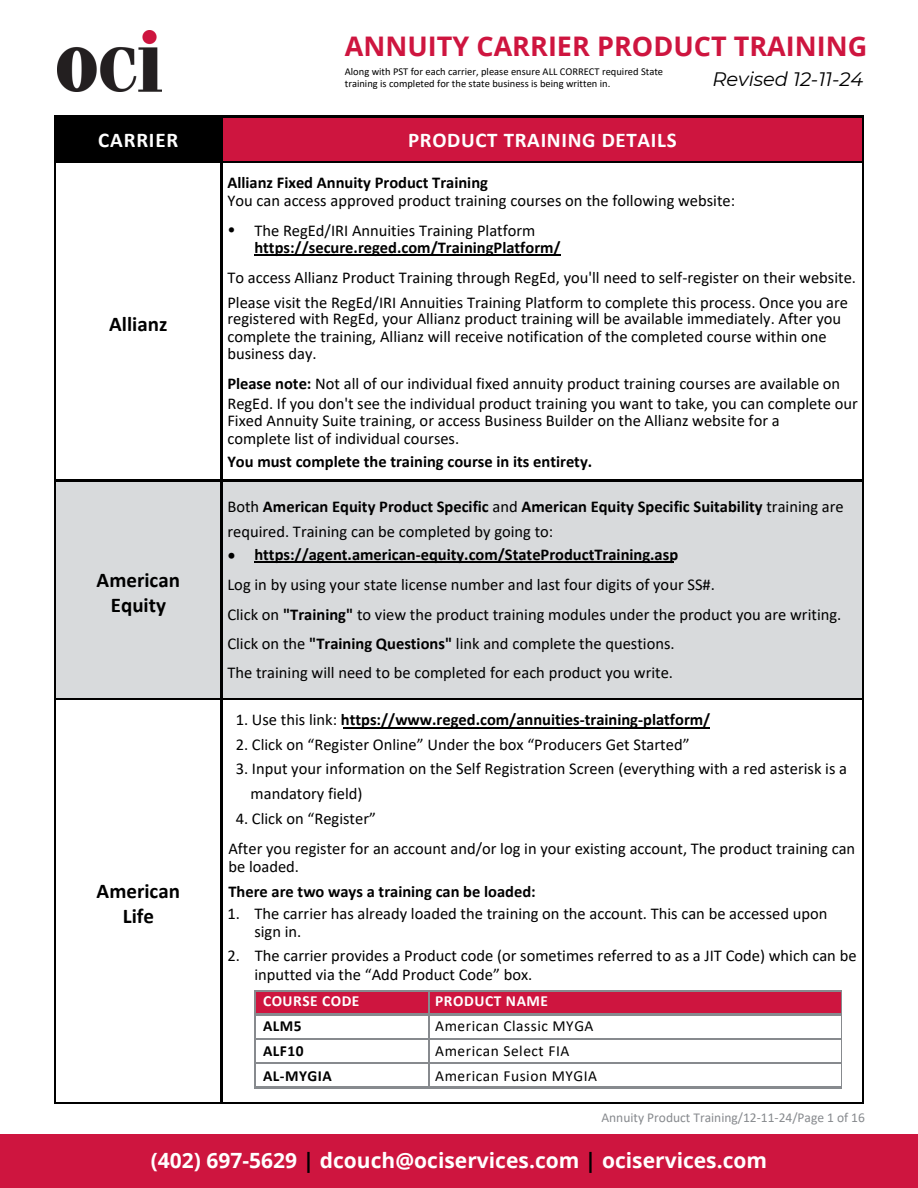
<style>
.page{position:relative;width:918px;height:1188px;background:#fff}
.page>*{position:absolute;margin:0;border:0;box-sizing:border-box;transform-origin:0 0}
.t1{font:700 27px "Open Sans";color:#ce153f}
.t2{font:700 21px "Open Sans";color:#fff}
.t3{font:700 21px "Calibri";color:#000}
.t4{font:700 21px "Calibri";letter-spacing:.035em;color:#fff}
.t5{font:italic 19.5px "Montserrat";letter-spacing:-.005em;color:#000}
.t6{font:16.5px/18px "Calibri";color:#000}
.t7{font:700 16.5px/24.8px "Calibri";color:#000}
.t8{font:15.45px/24.8px "Calibri";letter-spacing:.035em;color:#000}
.t9{font:700 15.45px/24.8px "Calibri";letter-spacing:.03em;color:#000}
.t10{font:13.5px "Calibri";color:#878a8e}
.t11{font:10.5px/12.3px "Calibri";color:#000}
.s1{font-weight:700}
.s2{font-weight:400}
.s3{color:#fff}
.s4{font-weight:700;color:#fff}
.s5{color:#000}
</style>
<div class="page">
<div style="left:0;top:1134px;width:918px;height:54px;background:#ce153f"></div>
<div style="left:55px;top:116px;width:166px;height:46px;background:#000"></div>
<div style="left:221px;top:116px;width:642px;height:46px;background:#ce153f"></div>
<div style="left:56px;top:481px;width:806px;height:217px;background:#d8dadc"></div>
<svg style="left:220px;top:700px;width:622px;height:402px"></svg>
<hr style="left:54px;top:116px;width:167px;height:1px;background:#000">
<hr style="left:54px;top:117px;width:2px;height:44px;background:#000">
<hr style="left:221px;top:116px;width:643px;height:1px;background:#000">
<hr style="left:221px;top:117px;width:1px;height:44px;background:#000">
<hr style="left:862px;top:117px;width:2px;height:44px;background:#000">
<hr style="left:54px;top:161px;width:167px;height:2px;background:#000">
<hr style="left:54px;top:163px;width:2px;height:317px;background:#000">
<hr style="left:221px;top:161px;width:643px;height:2px;background:#000">
<hr style="left:221px;top:163px;width:1px;height:317px;background:#000">
<hr style="left:862px;top:163px;width:2px;height:317px;background:#000">
<hr style="left:54px;top:480px;width:167px;height:1px;background:#000">
<hr style="left:54px;top:481px;width:2px;height:217px;background:#000">
<hr style="left:221px;top:480px;width:643px;height:1px;background:#000">
<hr style="left:221px;top:481px;width:1px;height:217px;background:#000">
<hr style="left:862px;top:481px;width:2px;height:217px;background:#000">
<hr style="left:54px;top:698px;width:167px;height:2px;background:#000">
<hr style="left:54px;top:700px;width:2px;height:402px;background:#000">
<hr style="left:221px;top:698px;width:643px;height:2px;background:#000">
<hr style="left:221px;top:700px;width:1px;height:402px;background:#000">
<hr style="left:862px;top:700px;width:2px;height:402px;background:#000">
<hr style="left:54px;top:1102px;width:167px;height:2px;background:#000">
<hr style="left:221px;top:1102px;width:643px;height:2px;background:#000">
<hr style="left:254px;top:254px;width:307px;height:1px;background:#000">
<hr style="left:254px;top:561px;width:420px;height:2px;background:#000">
<hr style="left:343px;top:727px;width:366px;height:1px;background:#000">
<svg style="left:254px;top:991px;width:588px;height:97px"></svg>
<hr style="left:429px;top:1038px;width:412px;height:2px;background:#878a8e">
<hr style="left:429px;top:1062px;width:412px;height:2px;background:#878a8e">
<hr style="left:429px;top:1087px;width:413px;height:1px;background:#878a8e">
<img style="left:58px;top:31px;width:103px;height:60px">
<h2 class="t4" style="left:98px;top:132px;width:82px">CARRIER</h2>
<h3 class="t3" style="left:109px;top:315px;width:60px">Allianz</h3>
<p class="t3" style="left:97px;top:571px;width:85px">American</p>
<p class="t3" style="left:111px;top:596px;width:57px">Equity</p>
<p class="t3" style="left:97px;top:882px;width:85px">American</p>
<p class="t3" style="left:123px;top:907px;width:33px">Life</p>
<p class="t1" style="left:345px;top:27px;width:524px">ANNUITY CARRIER PRODUCT TRAINING</p>
<h4 class="t5" style="left:713px;top:67px;width:152px">Revised 12-11-24</h4>
<h3 class="t11" style="left:345px;top:66px;width:320px">Along with PST for each carrier, please ensure ALL CORRECT required State training is completed for the state business is being written in.</h3>
<h3 class="t4" style="left:408px;top:132px;width:270px">PRODUCT TRAINING DETAILS</h3>
<p class="t6" style="left:227px;top:175px;width:509px"><span class="s1">Allianz Fixed Annuity Product Training<br></span>You can access approved product training courses on the following website:</p>
<p class="t6" style="left:227px;top:222px;width:10px">•</p>
<p class="t6" style="left:254px;top:223px;width:283px">The RegEd/IRI Annuities Training Platform</p>
<p class="t7" style="left:254px;top:237px;width:308px">https://secure.reged.com/TrainingPlatform/</p>
<p class="t6" style="left:227px;top:270px;width:630px">To access Allianz Product Training through RegEd, you'll need to self-register on their website.</p>
<p class="t6" style="left:227px;top:294px;width:622px">Please visit the RegEd/IRI Annuities Training Platform to complete this process. Once you are</p>
<h5 class="t6" style="left:227px;top:311px;width:615px">registered with RegEd, your Allianz product training will be available immediately. After you</h5>
<p class="t6" style="left:227px;top:329px;width:601px">complete the training, Allianz will receive notification of the completed course within one</p>
<p class="t6" style="left:227px;top:346px;width:91px">business day.</p>
<p class="t6" style="left:227px;top:375px;width:614px"><span class="s1">Please note:</span> Not all of our individual fixed annuity product training courses are available on</p>
<p class="t6" style="left:227px;top:396px;width:632px">RegEd. If you don't see the individual product training you want to take, you can complete our</p>
<p class="t6" style="left:227px;top:413px;width:554px">Fixed Annuity Suite training, or access Business Builder on the Allianz website for a</p>
<p class="t6" style="left:227px;top:431px;width:233px">complete list of individual courses.</p>
<p class="t7" style="left:227px;top:451px;width:366px">You must complete the training course in its entirety.</p>
<p class="t7" style="left:227px;top:496px;width:618px"><span class="s2">Both</span> American Equity Product Specific <span class="s2">and</span> American Equity Specific Suitability <span class="s2">training are</span></p>
<p class="t6" style="left:227px;top:524px;width:327px">required. Training can be completed by going to:</p>
<p class="t7" style="left:227px;top:544px;width:10px">•</p>
<p class="t7" style="left:254px;top:544px;width:425px">https://agent.american-equity.com/StateProductTraining.asp</p>
<p class="t6" style="left:227px;top:577px;width:489px">Log in by using your state license number and last four digits of your SS#.</p>
<p class="t6" style="left:227px;top:606px;width:615px">Click on <span class="s1">"Training"</span> to view the product training modules under the product you are writing.</p>
<p class="t6" style="left:227px;top:636px;width:449px">Click on the <span class="s1">"Training Questions"</span> link and complete the questions.</p>
<p class="t6" style="left:227px;top:665px;width:447px">The training will need to be completed for each product you write.</p>
<h3 class="t7" style="left:236px;top:708px;width:476px"><span class="s2">1. Use this link:</span> https://www.reged.com/annuities-training-platform/</h3>
<p class="t6" style="left:236px;top:736px;width:455px">2. Click on “Register Online” Under the box “Producers Get Started”</p>
<p class="t6" style="left:236px;top:761px;width:613px">3. Input your information on the Self Registration Screen (everything with a red asterisk is a</p>
<p class="t6" style="left:251px;top:786px;width:113px">mandatory field)</p>
<h6 class="t6" style="left:236px;top:811px;width:142px">4. Click on “Register”</h6>
<p class="t6" style="left:228px;top:841px;width:628px">After you register for an account and/or log in your existing account, The product training can</p>
<p class="t7" style="left:228px;top:855px;width:309px"><span class="s2">be loaded.<br></span>There are two ways a training can be loaded:</p>
<p class="t6" style="left:227px;top:905px;width:14px">1.</p>
<p class="t6" style="left:254px;top:906px;width:575px">The carrier has already loaded the training on the account. This can be accessed upon</p>
<h3 class="t6" style="left:254px;top:924px;width:48px">sign in.</h3>
<h3 class="t6" style="left:227px;top:948px;width:631px">2. The carrier provides a Product code (or sometimes referred to as a JIT Code) which can be</h3>
<p class="t6" style="left:254px;top:967px;width:280px">inputted via the “Add Product Code” box.</p>
<p class="t9" style="left:263px;top:990px;width:98px"><span class="s3">COURSE CODE<br></span>ALM5<br>ALF10<br>AL-MYGIA</p>
<p class="t8" style="left:435px;top:990px;width:163px"><span class="s4">PRODUCT NAME<br></span>American Classic MYGA<br>American Select FIA<br>American Fusion MYGIA</p>
<h2 class="t10" style="left:601px;top:1112px;width:265px">Annuity Product Training/12-11-24/Page 1 of 16</h2>
<p class="t2" style="left:151px;top:1146px;width:618px">(402) 697-5629 <span class="s5">|</span> dcouch@ociservices.com <span class="s5">|</span> ociservices.com</p>
</div>
